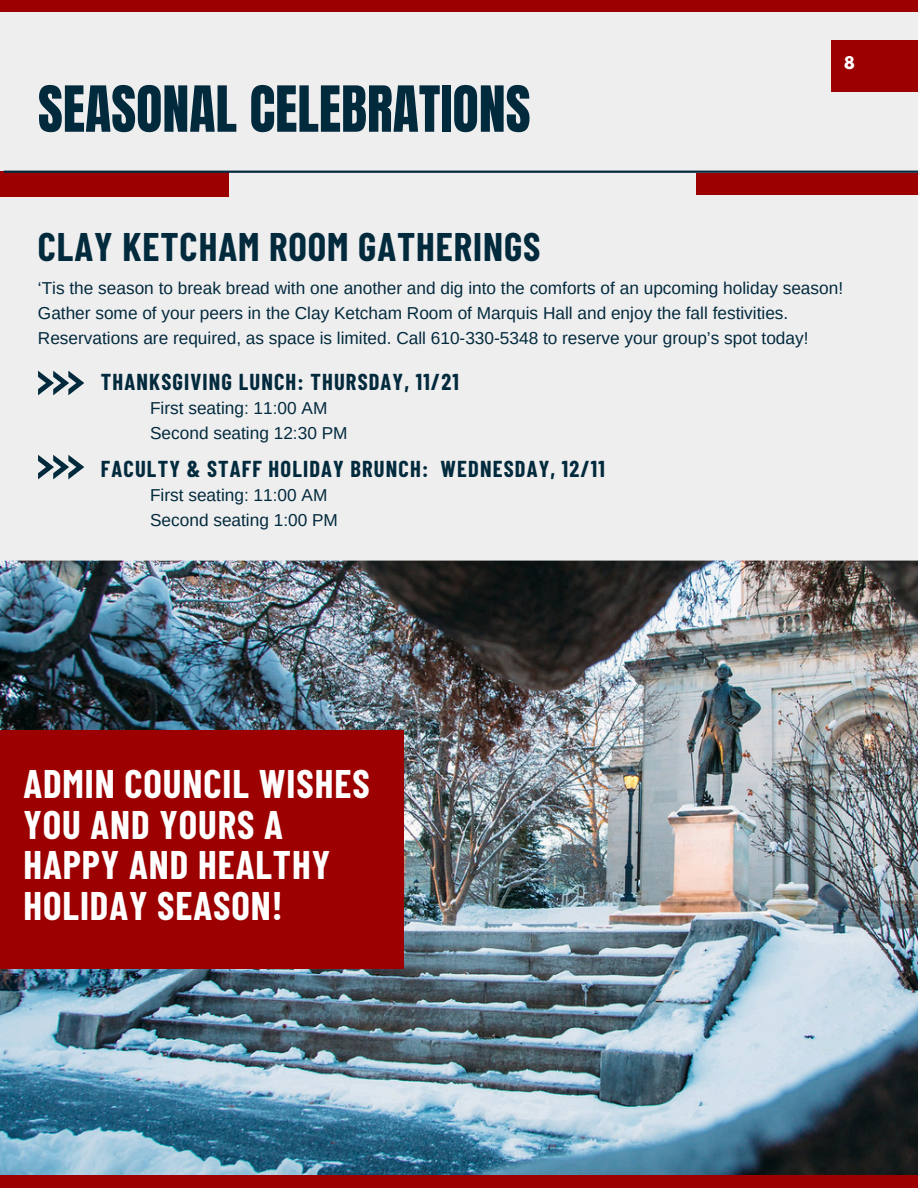
<style>
.page{position:relative;width:918px;height:1188px;background:#efeeef}
.page>*{position:absolute;margin:0;border:0;box-sizing:border-box;transform-origin:0 0}
.t1{font:54px "Anton";color:#022a3d}
.t2{font:700 39px/40.5px "Barlow Condensed";letter-spacing:.025em;color:#fff}
.t3{font:700 39px "Barlow Condensed";letter-spacing:.025em;color:#022a3d}
.t4{font:700 22.5px "Barlow Condensed";letter-spacing:.05em;color:#022a3d}
.t5{font:17.25px/24.8px "Arimo";color:#022a3d}
.t6{font:700 15.45px "League Spartan";color:#fff}
</style>
<div class="page">
<img style="left:0;top:561px;width:918px;height:614px">
<div style="left:0;top:0;width:918px;height:12px;background:#9d0000"></div>
<div style="left:0;top:1175px;width:918px;height:13px;background:#9d0000"></div>
<div style="left:832px;top:40px;width:86px;height:52px;background:#9d0000"></div>
<div style="left:0;top:730px;width:403px;height:239px;background:#9d0000"></div>
<svg style="left:38px;top:455px;width:46px;height:24px"></svg>
<svg style="left:38px;top:371px;width:46px;height:24px"></svg>
<div style="left:0;top:172px;width:228px;height:25px;background:#9d0000"></div>
<div style="left:696px;top:173px;width:222px;height:22px;background:#9d0000"></div>
<hr style="left:4px;top:171px;width:914px;height:2px;background:#022a3d">
<h2 class="t1" style="left:38px;top:70px;width:494px">SEASONAL CELEBRATIONS</h2>
<h3 class="t3" style="left:38px;top:222px;width:504px">CLAY KETCHAM ROOM GATHERINGS</h3>
<p class="t6" style="left:844px;top:55px;width:12px">8</p>
<h3 class="t5" style="left:38px;top:276px;width:807px">‘Tis the season to break bread with one another and dig into the comforts of an upcoming holiday season!<br>Gather some of your peers in the Clay Ketcham Room of Marquis Hall and enjoy the fall festivities.<br>Reservations are required, as space is limited. Call 610-330-5348 to reserve your group’s spot today!</h3>
<p class="t4" style="left:101px;top:367px;width:359px">THANKSGIVING LUNCH: THURSDAY, 11/21</p>
<p class="t5" style="left:150px;top:395px;width:179px">First seating: 11:00 AM</p>
<p class="t5" style="left:150px;top:420px;width:199px">Second seating 12:30 PM</p>
<p class="t4" style="left:101px;top:455px;width:505px">FACULTY &amp; STAFF HOLIDAY BRUNCH: WEDNESDAY, 12/11</p>
<p class="t5" style="left:150px;top:483px;width:179px">First seating: 11:00 AM</p>
<p class="t5" style="left:150px;top:508px;width:189px">Second seating 1:00 PM</p>
<p class="t2" style="left:23px;top:762px;width:348px">ADMIN COUNCIL WISHES<br>YOU AND YOURS A<br>HAPPY AND HEALTHY<br>HOLIDAY SEASON!</p>
</div>
